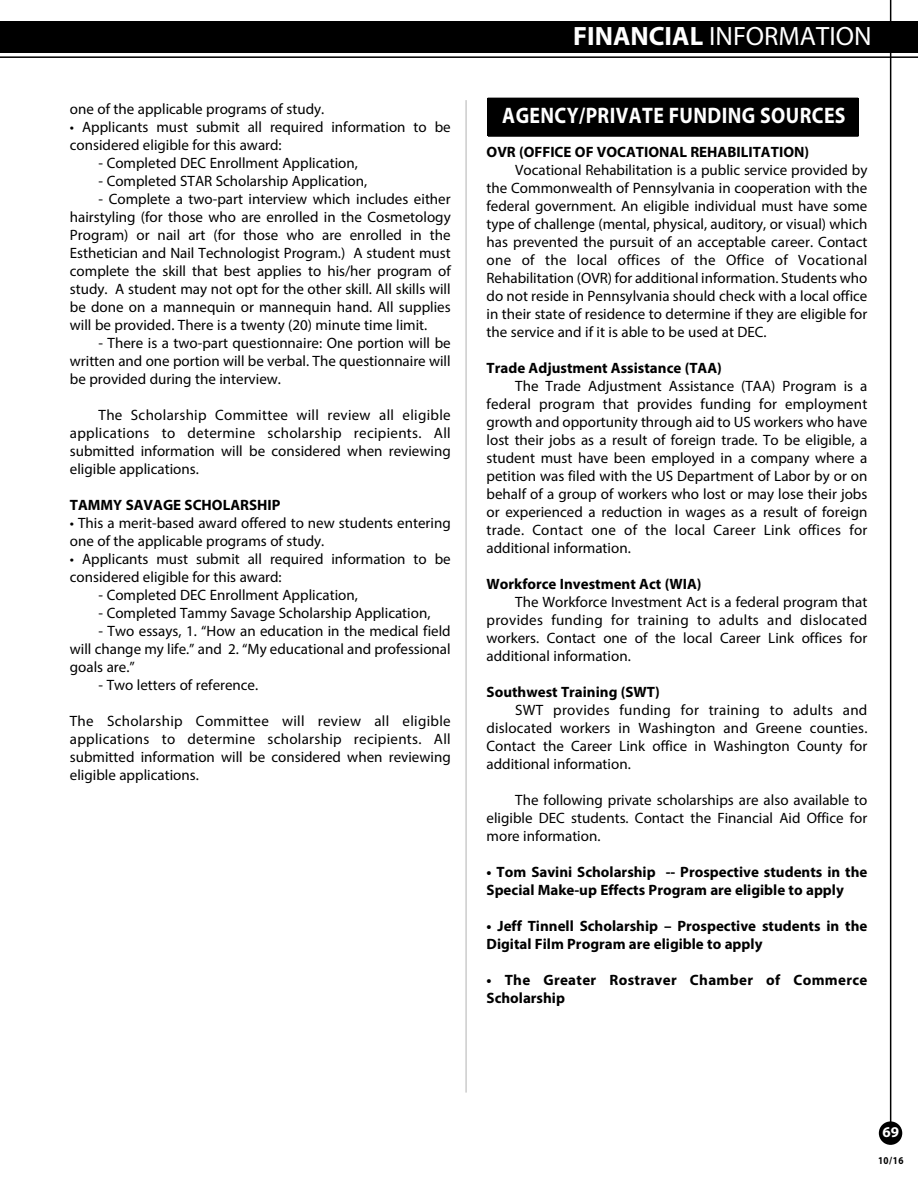
<style>
.page{position:relative;width:918px;height:1188px;background:#fff}
.page>*{position:absolute;margin:0;border:0;box-sizing:border-box;transform-origin:0 0}
.t1{font:26.55px "Myriad Pro";color:#fff}
.t2{font:700 22.5px "Myriad Pro";letter-spacing:.02em;color:#fff;scale:.88 1}
.t3{font:15px/18px "Myriad Pro";color:#000;text-align:justify}
.t4{font:700 15px/18px "Myriad Pro";color:#000}
.t5{font:700 15px/18px "Myriad Pro";letter-spacing:.02em;color:#000}
.t6{font:700 15px "Myriad Pro";color:#fff}
.t7{font:700 10.5px "Myriad Pro";color:#000;scale:.88 1}
.s1{font-weight:700}
</style>
<div class="page">
<div style="left:488px;top:99px;width:370px;height:36px;background:#000"></div>
<hr style="left:488px;top:98px;width:370px;height:1px;background:#000">
<hr style="left:488px;top:135px;width:370px;height:2px;background:#000">
<div style="left:879px;top:1121px;width:23px;height:24px;background:#000;border-radius:50%"></div>
<hr style="left:890px;top:0;width:1px;height:1123px;background:#000">
<div style="left:0;top:21px;width:918px;height:31px;background:#000"></div>
<hr style="left:0;top:56px;width:918px;height:2px;background:#000">
<hr style="left:465px;top:100px;width:2px;height:993px;background:#ccc">
<p class="t3" style="left:70px;top:101px;width:256px">one of the applicable programs of study.</p>
<p class="t3" style="left:70px;top:119px;width:382px">• Applicants must submit all required information to be considered eligible for this award:</p>
<p class="t3" style="left:99px;top:155px;width:261px">- Completed DEC Enrollment Application,</p>
<p class="t3" style="left:99px;top:173px;width:270px">- Completed STAR Scholarship Application,</p>
<p class="t3" style="left:70px;top:191px;width:382px;text-indent:29px">- Complete a two-part interview which includes either hairstyling (for those who are enrolled in the Cosmetology Program) or nail art (for those who are enrolled in the Esthetician and Nail Technologist Program.) A student must complete the skill that best applies to his/her program of study. A student may not opt for the other skill. All skills will be done on a mannequin or mannequin hand. All supplies will be provided. There is a twenty (20) minute time limit.</p>
<p class="t3" style="left:70px;top:335px;width:382px;text-indent:29px">- There is a two-part questionnaire: One portion will be written and one portion will be verbal. The questionnaire will be provided during the interview.</p>
<p class="t3" style="left:70px;top:407px;width:382px;text-indent:29px">The Scholarship Committee will review all eligible applications to determine scholarship recipients. All submitted information will be considered when reviewing eligible applications.</p>
<p class="t4" style="left:70px;top:497px;width:212px">TAMMY SAVAGE SCHOLARSHIP</p>
<p class="t3" style="left:70px;top:515px;width:382px">• This a merit-based award offered to new students entering one of the applicable programs of study.</p>
<p class="t3" style="left:70px;top:551px;width:382px">• Applicants must submit all required information to be considered eligible for this award:</p>
<p class="t3" style="left:99px;top:587px;width:261px">- Completed DEC Enrollment Application,</p>
<p class="t3" style="left:99px;top:605px;width:333px">- Completed Tammy Savage Scholarship Application,</p>
<p class="t3" style="left:70px;top:623px;width:382px;text-indent:29px">- Two essays, 1. “How an education in the medical field will change my life.” and 2. “My educational and professional goals are.”</p>
<p class="t3" style="left:99px;top:677px;width:161px">- Two letters of reference.</p>
<p class="t3" style="left:70px;top:713px;width:382px">The Scholarship Committee will review all eligible applications to determine scholarship recipients. All submitted information will be considered when reviewing eligible applications.</p>
<h1 class="t1" style="left:573px;top:27px;width:300px"><span class="s1">FINANCIAL</span> INFORMATION</h1>
<h2 class="t2" style="left:502px;top:107px;width:392px">AGENCY/PRIVATE FUNDING SOURCES</h2>
<p class="t4" style="left:487px;top:144px;width:324px">OVR (OFFICE OF VOCATIONAL REHABILITATION)</p>
<p class="t3" style="left:487px;top:162px;width:382px;text-indent:29px">Vocational Rehabilitation is a public service provided by the Commonwealth of Pennsylvania in cooperation with the federal government. An eligible individual must have some type of challenge (mental, physical, auditory, or visual) which has prevented the pursuit of an acceptable career. Contact one of the local offices of the Office of Vocational Rehabilitation (OVR) for additional information. Students who do not reside in Pennsylvania should check with a local office in their state of residence to determine if they are eligible for the service and if it is able to be used at DEC.</p>
<p class="t4" style="left:487px;top:360px;width:237px">Trade Adjustment Assistance (TAA)</p>
<p class="t3" style="left:487px;top:378px;width:382px;text-indent:29px">The Trade Adjustment Assistance (TAA) Program is a federal program that provides funding for employment growth and opportunity through aid to US workers who have lost their jobs as a result of foreign trade. To be eligible, a student must have been employed in a company where a petition was filed with the US Department of Labor by or on behalf of a group of workers who lost or may lose their jobs or experienced a reduction in wages as a result of foreign trade. Contact one of the local Career Link offices for additional information.</p>
<p class="t4" style="left:487px;top:576px;width:216px">Workforce Investment Act (WIA)</p>
<p class="t3" style="left:487px;top:594px;width:382px;text-indent:29px">The Workforce Investment Act is a federal program that provides funding for training to adults and dislocated workers. Contact one of the local Career Link offices for additional information.</p>
<p class="t4" style="left:487px;top:684px;width:175px">Southwest Training (SWT)</p>
<p class="t3" style="left:487px;top:702px;width:382px;text-indent:29px">SWT provides funding for training to adults and dislocated workers in Washington and Greene counties.<br>Contact the Career Link office in Washington County for additional information.</p>
<p class="t3" style="left:487px;top:792px;width:382px;text-indent:29px">The following private scholarships are also available to eligible DEC students. Contact the Financial Aid Office for more information.</p>
<p class="t4" style="left:487px;top:864px;width:382px">• Tom Savini Scholarship -- Prospective students in the<br>Special Make-up Effects Program are eligible to apply</p>
<p class="t4" style="left:487px;top:918px;width:382px">• Jeff Tinnell Scholarship – Prospective students in the<br>Digital Film Program are eligible to apply</p>
<p class="t5" style="left:487px;top:972px;width:382px">• The Greater Rostraver Chamber of Commerce<br>Scholarship</p>
<p class="t6" style="left:882px;top:1127px;width:18px">69</p>
<p class="t7" style="left:878px;top:1156px;width:31px">10/16</p>
</div>
